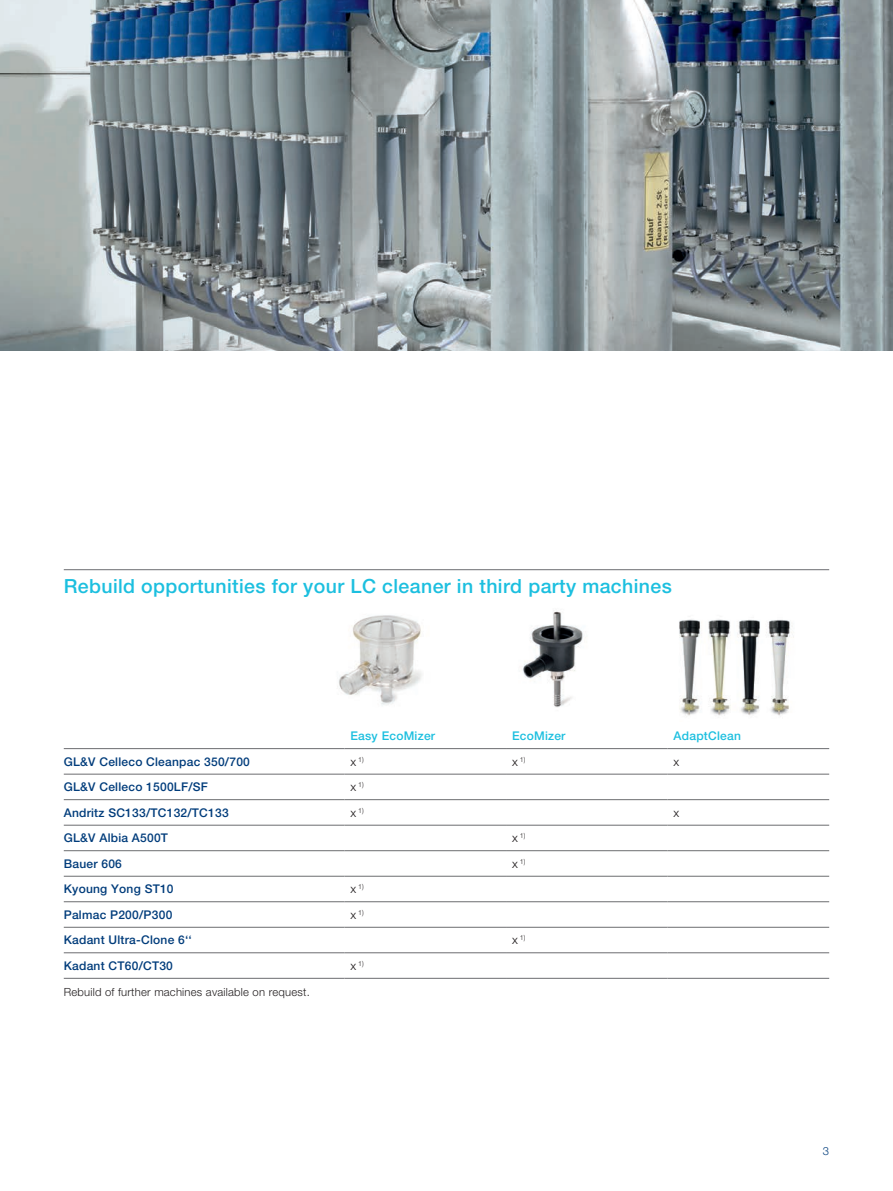
<style>
.page{position:relative;width:893px;height:1191px;background:#fff}
.page>*{position:absolute;margin:0;border:0;box-sizing:border-box;transform-origin:0 0}
.t1{font:500 19.5px "Helvetica Neue LT Pro";letter-spacing:.02em;color:#1cbfdf}
.t2{font:500 12px "Helvetica Neue LT Pro";letter-spacing:.02em;color:#013c7b}
.t3{font:500 12px "Helvetica Neue LT Pro";letter-spacing:.02em;color:#1cbfdf}
.t4{font:300 12px "Helvetica Neue LT Pro";color:#231f20}
.t5{font:300 11.25px "Helvetica Neue LT Pro";letter-spacing:.02em;color:#231f20}
.t6{font:300 11.25px "Helvetica Neue LT Pro";color:#013c7b}
.t7{font:300 7.05px "Helvetica Neue LT Pro";color:#231f20}
.s1{font-size:12px}
</style>
<div class="page">
<hr style="left:64px;top:748px;width:280px;height:1px;background:#6c6d70">
<hr style="left:344px;top:748px;width:162px;height:1px;background:#6c6d70">
<hr style="left:506px;top:748px;width:162px;height:1px;background:#6c6d70">
<hr style="left:668px;top:748px;width:161px;height:1px;background:#6c6d70">
<hr style="left:64px;top:773px;width:280px;height:1px;background:#6c6d70">
<hr style="left:344px;top:773px;width:162px;height:1px;background:#6c6d70">
<hr style="left:506px;top:773px;width:162px;height:1px;background:#6c6d70">
<hr style="left:668px;top:773px;width:161px;height:1px;background:#6c6d70">
<hr style="left:64px;top:799px;width:280px;height:1px;background:#6c6d70">
<hr style="left:344px;top:799px;width:162px;height:1px;background:#6c6d70">
<hr style="left:506px;top:799px;width:162px;height:1px;background:#6c6d70">
<hr style="left:668px;top:799px;width:161px;height:1px;background:#6c6d70">
<hr style="left:64px;top:825px;width:280px;height:1px;background:#6c6d70">
<hr style="left:344px;top:825px;width:162px;height:1px;background:#6c6d70">
<hr style="left:506px;top:825px;width:162px;height:1px;background:#6c6d70">
<hr style="left:668px;top:825px;width:161px;height:1px;background:#6c6d70">
<hr style="left:64px;top:850px;width:280px;height:1px;background:#6c6d70">
<hr style="left:344px;top:850px;width:162px;height:1px;background:#6c6d70">
<hr style="left:506px;top:850px;width:162px;height:1px;background:#6c6d70">
<hr style="left:668px;top:850px;width:161px;height:1px;background:#6c6d70">
<hr style="left:64px;top:876px;width:280px;height:1px;background:#6c6d70">
<hr style="left:344px;top:876px;width:162px;height:1px;background:#6c6d70">
<hr style="left:506px;top:876px;width:162px;height:1px;background:#6c6d70">
<hr style="left:668px;top:876px;width:161px;height:1px;background:#6c6d70">
<hr style="left:64px;top:901px;width:280px;height:1px;background:#6c6d70">
<hr style="left:344px;top:901px;width:162px;height:1px;background:#6c6d70">
<hr style="left:506px;top:901px;width:162px;height:1px;background:#6c6d70">
<hr style="left:668px;top:901px;width:161px;height:1px;background:#6c6d70">
<hr style="left:64px;top:927px;width:280px;height:1px;background:#6c6d70">
<hr style="left:344px;top:927px;width:162px;height:1px;background:#6c6d70">
<hr style="left:506px;top:927px;width:162px;height:1px;background:#6c6d70">
<hr style="left:668px;top:927px;width:161px;height:1px;background:#6c6d70">
<hr style="left:64px;top:952px;width:280px;height:1px;background:#6c6d70">
<hr style="left:344px;top:952px;width:162px;height:1px;background:#6c6d70">
<hr style="left:506px;top:952px;width:162px;height:1px;background:#6c6d70">
<hr style="left:668px;top:952px;width:161px;height:1px;background:#6c6d70">
<hr style="left:64px;top:978px;width:280px;height:1px;background:#6c6d70">
<hr style="left:344px;top:978px;width:162px;height:1px;background:#6c6d70">
<hr style="left:506px;top:978px;width:162px;height:1px;background:#6c6d70">
<hr style="left:668px;top:978px;width:161px;height:1px;background:#6c6d70">
<img style="left:339px;top:615px;width:83px;height:90px">
<img style="left:522px;top:611px;width:64px;height:97px">
<hr style="left:64px;top:569px;width:765px;height:1px;background:#6c6d70">
<img style="left:0;top:0;width:893px;height:351px">
<img style="left:679px;top:619px;width:115px;height:97px">
<h1 class="t1" style="left:64px;top:575px;width:609px">Rebuild opportunities for your LC cleaner in third party machines</h1>
<p class="t3" style="left:350px;top:728px;width:86px">Easy EcoMizer</p>
<p class="t3" style="left:512px;top:728px;width:55px">EcoMizer</p>
<p class="t3" style="left:674px;top:728px;width:69px">AdaptClean</p>
<p class="t2" style="left:64px;top:754px;width:188px">GL&amp;V Celleco Cleanpac 350/700</p>
<p class="t7" style="left:350px;top:755px;width:15px"><span class="s1">x</span> 1)</p>
<p class="t7" style="left:512px;top:755px;width:15px"><span class="s1">x</span> 1)</p>
<p class="t4" style="left:674px;top:754px;width:7px">x</p>
<p class="t2" style="left:64px;top:779px;width:146px">GL&amp;V Celleco 1500LF/SF</p>
<p class="t7" style="left:350px;top:780px;width:15px"><span class="s1">x</span> 1)</p>
<p class="t2" style="left:64px;top:805px;width:166px">Andritz SC133/TC132/TC133</p>
<p class="t7" style="left:350px;top:806px;width:15px"><span class="s1">x</span> 1)</p>
<p class="t4" style="left:674px;top:805px;width:7px">x</p>
<p class="t2" style="left:64px;top:830px;width:106px">GL&amp;V Albia A500T</p>
<p class="t7" style="left:512px;top:831px;width:15px"><span class="s1">x</span> 1)</p>
<p class="t2" style="left:64px;top:856px;width:60px">Bauer 606</p>
<p class="t7" style="left:512px;top:857px;width:15px"><span class="s1">x</span> 1)</p>
<p class="t2" style="left:64px;top:882px;width:111px">Kyoung Yong ST10</p>
<p class="t7" style="left:350px;top:882px;width:15px"><span class="s1">x</span> 1)</p>
<p class="t2" style="left:64px;top:907px;width:110px">Palmac P200/P300</p>
<p class="t7" style="left:350px;top:908px;width:15px"><span class="s1">x</span> 1)</p>
<p class="t2" style="left:64px;top:933px;width:130px">Kadant Ultra-Clone 6‘‘</p>
<p class="t7" style="left:512px;top:933px;width:15px"><span class="s1">x</span> 1)</p>
<p class="t2" style="left:64px;top:958px;width:111px">Kadant CT60/CT30</p>
<p class="t7" style="left:350px;top:959px;width:15px"><span class="s1">x</span> 1)</p>
<p class="t5" style="left:64px;top:985px;width:248px">Rebuild of further machines available on request.</p>
<p class="t6" style="left:823px;top:1144px;width:8px">3</p>
</div>
